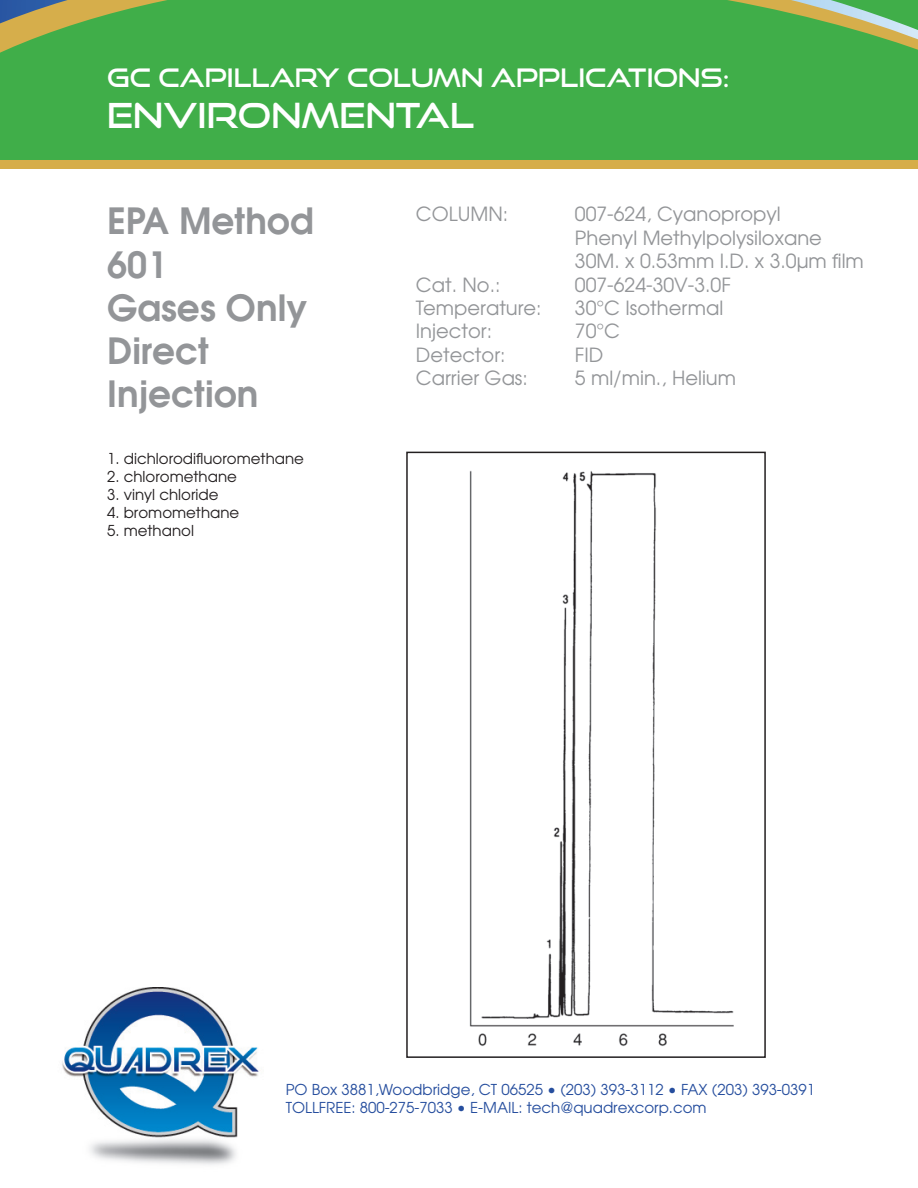
<style>
.page{position:relative;width:918px;height:1188px;background:#fff}
.page>*{position:absolute;margin:0;border:0;box-sizing:border-box;transform-origin:0 0}
.t1{font:600 36px/43.2px "Avant Garde";color:#939598}
.t2{font:34.5px "Good Times Rg";color:#fff}
.t3{font:25.5px "Good Times Rg";color:#fff}
.t4{font:19.5px/23.4px "Avant Garde";color:#939598}
.t5{font:15px/18px "Avant Garde";color:#264e9e}
.t6{font:15px "Avant Garde";color:#231f20}
</style>
<div class="page">
<div style="left:0;top:0;width:918px;height:161px;background:#40ae49"></div>
<img style="left:469px;top:470px;width:265px;height:576px">
<div style="left:406px;top:452px;width:360px;height:606px;border:2px solid #231f20"></div>
<img style="left:62px;top:987px;width:198px;height:178px">
<svg style="left:0;top:0;width:918px;height:53px"></svg>
<div style="left:0;top:161px;width:918px;height:8px;background:#d6ad4a"></div>
<h3 class="t3" style="left:107px;top:62px;width:624px">GC CAPILLARY COLUMN APPLICATIONS:</h3>
<h2 class="t2" style="left:107px;top:94px;width:369px">ENVIRONMENTAL</h2>
<h1 class="t1" style="left:107px;top:199px;width:208px">EPA Method<br>601<br>Gases Only<br>Direct<br>Injection</h1>
<p class="t4" style="left:416px;top:202px;width:94px">COLUMN:</p>
<p class="t4" style="left:575px;top:202px;width:291px">007-624, Cyanopropyl<br>Phenyl Methylpolysiloxane<br>30M. x 0.53mm I.D. x 3.0μm film</p>
<p class="t4" style="left:416px;top:272px;width:86px">Cat. No.:</p>
<p class="t4" style="left:575px;top:272px;width:157px">007-624-30V-3.0F</p>
<p class="t4" style="left:416px;top:296px;width:127px">Temperature:</p>
<p class="t4" style="left:575px;top:296px;width:150px">30°C Isothermal</p>
<p class="t4" style="left:416px;top:319px;width:78px">Injector:</p>
<p class="t4" style="left:575px;top:319px;width:47px">70°C</p>
<p class="t4" style="left:416px;top:343px;width:91px">Detector:</p>
<p class="t4" style="left:575px;top:343px;width:30px">FID</p>
<p class="t4" style="left:416px;top:366px;width:114px">Carrier Gas:</p>
<p class="t4" style="left:575px;top:366px;width:163px">5 ml/min., Helium</p>
<p class="t6" style="left:107px;top:449px;width:198px">1. dichlorodifluoromethane</p>
<p class="t6" style="left:107px;top:467px;width:131px">2. chloromethane</p>
<p class="t6" style="left:107px;top:485px;width:113px">3. vinyl chloride</p>
<p class="t6" style="left:107px;top:503px;width:134px">4. bromomethane</p>
<p class="t6" style="left:107px;top:521px;width:88px">5. methanol</p>
<p class="t5" style="left:286px;top:1080px;width:531px">PO Box 3881,Woodbridge, CT 06525 • (203) 393-3112 • FAX (203) 393-0391<br>TOLLFREE: 800-275-7033 • E-MAIL: tech@quadrexcorp.com</p>
</div>
